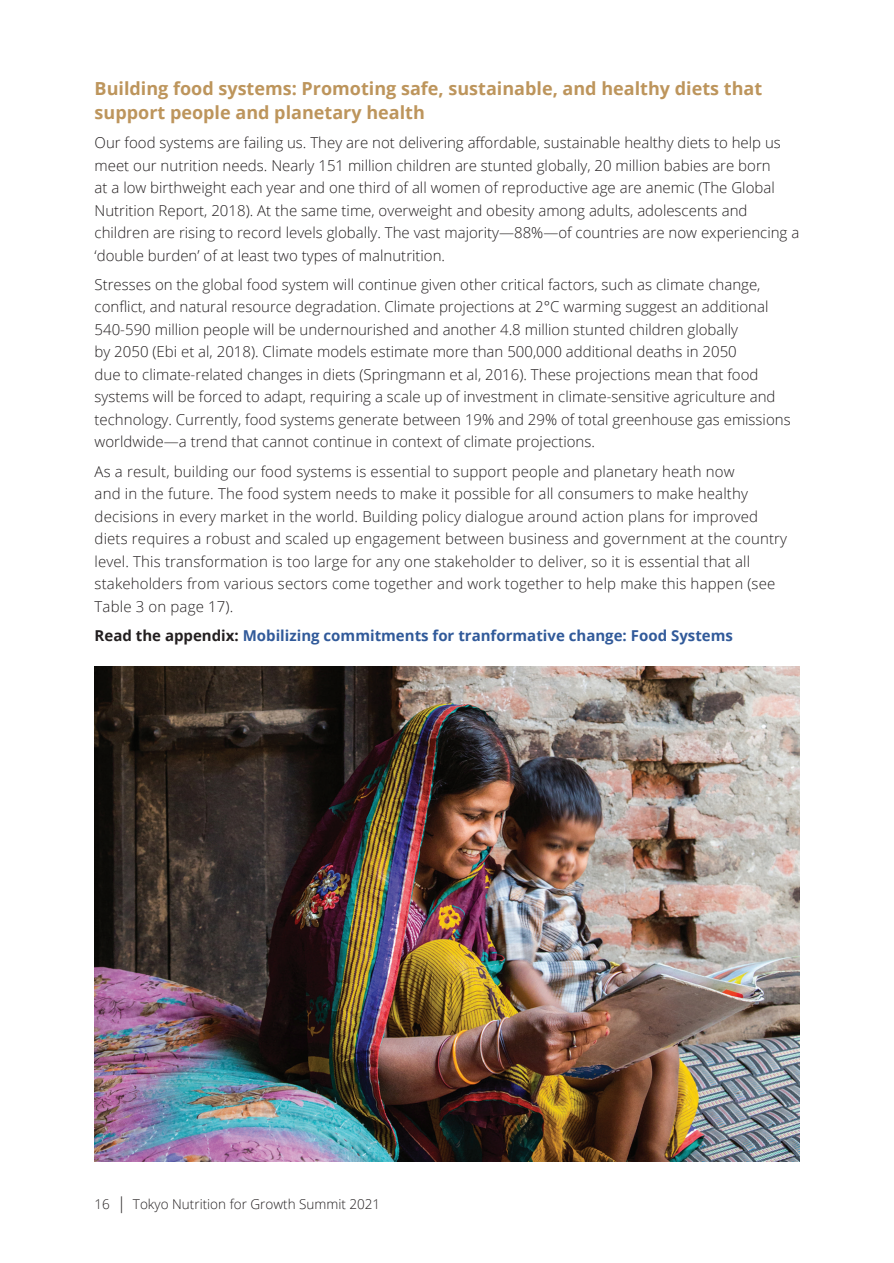
<style>
.page{position:relative;width:894px;height:1263px;background:#fff}
.page>*{position:absolute;margin:0;border:0;box-sizing:border-box;transform-origin:0 0}
.t1{font:700 18px/24px "Open Sans";color:#bd955c}
.t2{font:300 15px/22.5px "Open Sans";color:#231f20}
.t3{font:700 15px "Open Sans";color:#315a9a}
.t4{font:300 13.5px "Open Sans";color:#231f20}
.s1{color:#231f20}
.s2{font-size:16.5px}
</style>
<div class="page">
<img style="left:94px;top:666px;width:705px;height:495px">
<p class="t1" style="left:94px;top:76px;width:668px">Building food systems: Promoting safe, sustainable, and healthy diets that support people and planetary health</p>
<p class="t2" style="left:94px;top:131px;width:706px">Our food systems are failing us. They are not delivering affordable, sustainable healthy diets to help us meet our nutrition needs. Nearly 151 million children are stunted globally, 20 million babies are born<br>at a low birthweight each year and one third of all women of reproductive age are anemic (The Global Nutrition Report, 2018). At the same time, overweight and obesity among adults, adolescents and children are rising to record levels globally. The vast majority—88%—of countries are now experiencing a ‘double burden’ of at least two types of malnutrition.</p>
<p class="t2" style="left:94px;top:273px;width:697px">Stresses on the global food system will continue given other critical factors, such as climate change, conflict, and natural resource degradation. Climate projections at 2°C warming suggest an additional 540-590 million people will be undernourished and another 4.8 million stunted children globally<br>by 2050 (Ebi et al, 2018). Climate models estimate more than 500,000 additional deaths in 2050<br>due to climate-related changes in diets (Springmann et al, 2016). These projections mean that food systems will be forced to adapt, requiring a scale up of investment in climate-sensitive agriculture and technology. Currently, food systems generate between 19% and 29% of total greenhouse gas emissions worldwide—a trend that cannot continue in context of climate projections.</p>
<p class="t2" style="left:94px;top:459px;width:693px">As a result, building our food systems is essential to support people and planetary heath now<br>and in the future. The food system needs to make it possible for all consumers to make healthy decisions in every market in the world. Building policy dialogue around action plans for improved diets requires a robust and scaled up engagement between business and government at the country level. This transformation is too large for any one stakeholder to deliver, so it is essential that all stakeholders from various sectors come together and work together to help make this happen (see Table 3 on page 17).</p>
<p class="t3" style="left:94px;top:625px;width:639px"><span class="s1">Read the appendix:</span> Mobilizing commitments for tranformative change: Food Systems</p>
<p class="t4" style="left:94px;top:1194px;width:287px">16 <span class="s2">|</span> Tokyo Nutrition for Growth Summit 2021</p>
</div>
